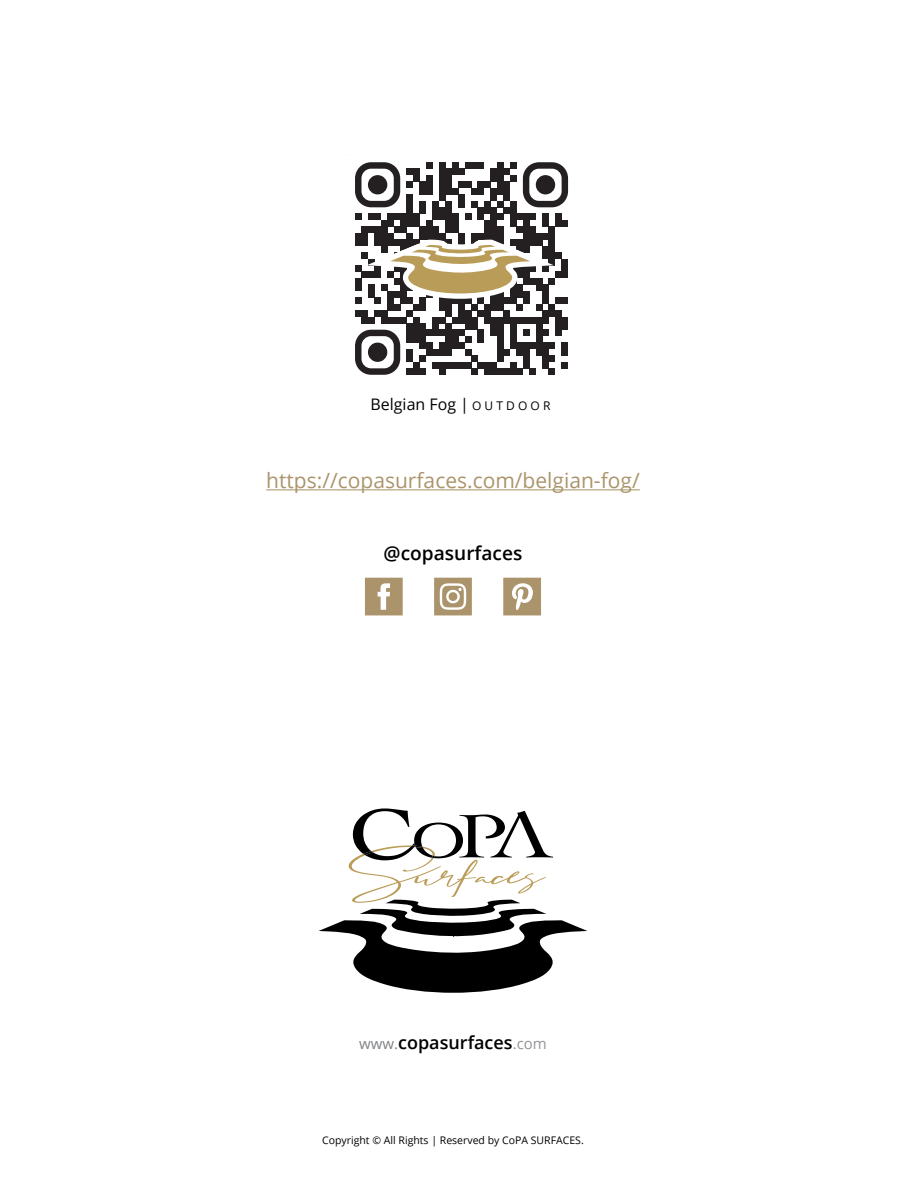
<style>
.page{position:relative;width:918px;height:1188px;background:#fff}
.page>*{position:absolute;margin:0;border:0;box-sizing:border-box;transform-origin:0 0}
.t1{font:21px "Open Sans";color:#ab946b}
.t2{font:600 19.05px "Open Sans";color:#000}
.t3{font:600 18px "Open Sans";color:#000}
.t4{font:15.9px "Open Sans";color:#000}
.t5{font:10.5px "Open Sans";color:#000}
.s1{font-size:12px}
.s2{font-weight:400;font-size:15px;color:#808285}
.s3{font-weight:400;font-size:15px;color:#939598}
</style>
<div class="page">
<div style="left:355px;top:310px;width:6px;height:7px;background:#241f21"></div>
<div style="left:361px;top:310px;width:7px;height:7px;background:#241f21"></div>
<div style="left:361px;top:317px;width:7px;height:6px;background:#241f21"></div>
<svg style="left:368px;top:317px;width:6px;height:6px"></svg>
<div style="left:374px;top:310px;width:7px;height:7px;background:#241f21"></div>
<div style="left:381px;top:310px;width:6px;height:7px;background:#241f21"></div>
<svg style="left:381px;top:317px;width:6px;height:6px"></svg>
<div style="left:387px;top:317px;width:7px;height:6px;background:#241f21"></div>
<svg style="left:394px;top:317px;width:6px;height:6px"></svg>
<div style="left:400px;top:317px;width:7px;height:6px;background:#241f21"></div>
<div style="left:407px;top:310px;width:6px;height:7px;background:#241f21"></div>
<div style="left:407px;top:323px;width:6px;height:7px;background:#241f21"></div>
<svg style="left:407px;top:330px;width:6px;height:6px"></svg>
<div style="left:407px;top:336px;width:6px;height:7px;background:#241f21"></div>
<svg style="left:407px;top:349px;width:6px;height:6px"></svg>
<div style="left:407px;top:355px;width:6px;height:7px;background:#241f21"></div>
<div style="left:407px;top:368px;width:6px;height:7px;background:#241f21"></div>
<div style="left:413px;top:317px;width:7px;height:6px;background:#241f21"></div>
<div style="left:413px;top:323px;width:7px;height:7px;background:#241f21"></div>
<div style="left:413px;top:330px;width:7px;height:6px;background:#241f21"></div>
<div style="left:413px;top:336px;width:7px;height:7px;background:#241f21"></div>
<div style="left:413px;top:362px;width:7px;height:6px;background:#241f21"></div>
<div style="left:413px;top:368px;width:7px;height:7px;background:#241f21"></div>
<div style="left:420px;top:323px;width:6px;height:7px;background:#241f21"></div>
<svg style="left:420px;top:330px;width:6px;height:6px"></svg>
<div style="left:420px;top:336px;width:6px;height:7px;background:#241f21"></div>
<svg style="left:420px;top:343px;width:6px;height:6px"></svg>
<div style="left:420px;top:355px;width:6px;height:7px;background:#241f21"></div>
<div style="left:420px;top:368px;width:6px;height:7px;background:#241f21"></div>
<div style="left:426px;top:330px;width:7px;height:6px;background:#241f21"></div>
<div style="left:426px;top:343px;width:7px;height:6px;background:#241f21"></div>
<div style="left:426px;top:349px;width:7px;height:6px;background:#241f21"></div>
<div style="left:433px;top:323px;width:6px;height:7px;background:#241f21"></div>
<svg style="left:433px;top:317px;width:12px;height:6px"></svg>
<svg style="left:433px;top:330px;width:12px;height:6px"></svg>
<svg style="left:433px;top:343px;width:12px;height:12px"></svg>
<svg style="left:433px;top:362px;width:12px;height:6px"></svg>
<div style="left:439px;top:368px;width:6px;height:7px;background:#241f21"></div>
<div style="left:445px;top:310px;width:7px;height:7px;background:#241f21"></div>
<div style="left:445px;top:323px;width:7px;height:7px;background:#241f21"></div>
<div style="left:445px;top:330px;width:7px;height:6px;background:#241f21"></div>
<div style="left:445px;top:336px;width:7px;height:7px;background:#241f21"></div>
<div style="left:445px;top:343px;width:7px;height:6px;background:#241f21"></div>
<div style="left:445px;top:349px;width:7px;height:6px;background:#241f21"></div>
<div style="left:445px;top:362px;width:7px;height:6px;background:#241f21"></div>
<svg style="left:452px;top:317px;width:6px;height:6px"></svg>
<svg style="left:452px;top:330px;width:6px;height:6px"></svg>
<div style="left:452px;top:336px;width:6px;height:7px;background:#241f21"></div>
<svg style="left:452px;top:343px;width:6px;height:6px"></svg>
<svg style="left:452px;top:362px;width:6px;height:6px"></svg>
<div style="left:458px;top:310px;width:7px;height:7px;background:#241f21"></div>
<div style="left:458px;top:317px;width:7px;height:6px;background:#241f21"></div>
<div style="left:458px;top:330px;width:7px;height:6px;background:#241f21"></div>
<div style="left:458px;top:343px;width:7px;height:6px;background:#241f21"></div>
<div style="left:458px;top:362px;width:7px;height:6px;background:#241f21"></div>
<div style="left:465px;top:310px;width:6px;height:7px;background:#241f21"></div>
<svg style="left:465px;top:317px;width:6px;height:6px"></svg>
<div style="left:465px;top:323px;width:6px;height:7px;background:#241f21"></div>
<div style="left:465px;top:336px;width:6px;height:7px;background:#241f21"></div>
<svg style="left:465px;top:349px;width:6px;height:6px"></svg>
<svg style="left:465px;top:362px;width:6px;height:6px"></svg>
<div style="left:471px;top:317px;width:7px;height:6px;background:#241f21"></div>
<div style="left:471px;top:323px;width:7px;height:7px;background:#241f21"></div>
<div style="left:471px;top:355px;width:7px;height:7px;background:#241f21"></div>
<div style="left:471px;top:368px;width:7px;height:7px;background:#241f21"></div>
<div style="left:478px;top:310px;width:6px;height:7px;background:#241f21"></div>
<svg style="left:478px;top:330px;width:6px;height:6px"></svg>
<div style="left:478px;top:336px;width:6px;height:7px;background:#241f21"></div>
<svg style="left:478px;top:362px;width:6px;height:6px"></svg>
<div style="left:484px;top:310px;width:7px;height:7px;background:#241f21"></div>
<div style="left:484px;top:317px;width:7px;height:6px;background:#241f21"></div>
<div style="left:484px;top:362px;width:7px;height:6px;background:#241f21"></div>
<div style="left:484px;top:368px;width:7px;height:7px;background:#241f21"></div>
<svg style="left:491px;top:317px;width:6px;height:6px"></svg>
<div style="left:491px;top:323px;width:6px;height:7px;background:#241f21"></div>
<svg style="left:491px;top:330px;width:6px;height:6px"></svg>
<svg style="left:491px;top:362px;width:6px;height:6px"></svg>
<div style="left:491px;top:368px;width:6px;height:7px;background:#241f21"></div>
<div style="left:497px;top:317px;width:7px;height:6px;background:#241f21"></div>
<div style="left:497px;top:323px;width:7px;height:7px;background:#241f21"></div>
<div style="left:497px;top:330px;width:7px;height:6px;background:#241f21"></div>
<div style="left:497px;top:336px;width:7px;height:7px;background:#241f21"></div>
<div style="left:497px;top:343px;width:7px;height:6px;background:#241f21"></div>
<div style="left:497px;top:349px;width:7px;height:6px;background:#241f21"></div>
<div style="left:497px;top:355px;width:7px;height:7px;background:#241f21"></div>
<div style="left:497px;top:368px;width:7px;height:7px;background:#241f21"></div>
<div style="left:504px;top:310px;width:6px;height:7px;background:#241f21"></div>
<div style="left:504px;top:368px;width:6px;height:7px;background:#241f21"></div>
<svg style="left:504px;top:317px;width:12px;height:6px"></svg>
<div style="left:510px;top:323px;width:6px;height:7px;background:#241f21"></div>
<svg style="left:510px;top:330px;width:6px;height:6px"></svg>
<div style="left:510px;top:336px;width:6px;height:7px;background:#241f21"></div>
<svg style="left:504px;top:343px;width:12px;height:12px"></svg>
<svg style="left:510px;top:362px;width:6px;height:6px"></svg>
<div style="left:510px;top:368px;width:6px;height:7px;background:#241f21"></div>
<div style="left:516px;top:317px;width:7px;height:6px;background:#241f21"></div>
<div style="left:516px;top:343px;width:7px;height:6px;background:#241f21"></div>
<div style="left:516px;top:349px;width:7px;height:6px;background:#241f21"></div>
<div style="left:516px;top:368px;width:7px;height:7px;background:#241f21"></div>
<svg style="left:523px;top:317px;width:6px;height:6px"></svg>
<svg style="left:523px;top:330px;width:6px;height:6px"></svg>
<svg style="left:523px;top:343px;width:6px;height:12px"></svg>
<div style="left:523px;top:355px;width:6px;height:7px;background:#241f21"></div>
<svg style="left:523px;top:362px;width:6px;height:6px"></svg>
<div style="left:529px;top:317px;width:7px;height:6px;background:#241f21"></div>
<div style="left:529px;top:343px;width:7px;height:6px;background:#241f21"></div>
<div style="left:529px;top:368px;width:7px;height:7px;background:#241f21"></div>
<svg style="left:536px;top:317px;width:6px;height:6px"></svg>
<div style="left:536px;top:323px;width:6px;height:7px;background:#241f21"></div>
<svg style="left:536px;top:330px;width:6px;height:6px"></svg>
<div style="left:536px;top:336px;width:6px;height:7px;background:#241f21"></div>
<svg style="left:536px;top:343px;width:6px;height:12px"></svg>
<div style="left:542px;top:310px;width:7px;height:7px;background:#241f21"></div>
<div style="left:542px;top:317px;width:7px;height:6px;background:#241f21"></div>
<div style="left:542px;top:330px;width:7px;height:6px;background:#241f21"></div>
<div style="left:542px;top:343px;width:7px;height:6px;background:#241f21"></div>
<div style="left:542px;top:349px;width:7px;height:6px;background:#241f21"></div>
<div style="left:542px;top:355px;width:7px;height:7px;background:#241f21"></div>
<div style="left:542px;top:362px;width:7px;height:6px;background:#241f21"></div>
<div style="left:549px;top:310px;width:6px;height:7px;background:#241f21"></div>
<svg style="left:549px;top:343px;width:6px;height:6px"></svg>
<div style="left:549px;top:355px;width:6px;height:7px;background:#241f21"></div>
<div style="left:549px;top:368px;width:6px;height:7px;background:#241f21"></div>
<div style="left:555px;top:310px;width:7px;height:7px;background:#241f21"></div>
<div style="left:555px;top:317px;width:7px;height:6px;background:#241f21"></div>
<div style="left:555px;top:323px;width:7px;height:7px;background:#241f21"></div>
<div style="left:555px;top:330px;width:7px;height:6px;background:#241f21"></div>
<svg style="left:562px;top:317px;width:6px;height:6px"></svg>
<div style="left:562px;top:323px;width:6px;height:7px;background:#241f21"></div>
<svg style="left:562px;top:343px;width:6px;height:12px"></svg>
<svg style="left:562px;top:362px;width:6px;height:6px"></svg>
<svg style="left:355px;top:330px;width:45px;height:45px"></svg>
<div style="left:368px;top:343px;width:19px;height:19px;background:#241f21;border-radius:50%"></div>
<svg style="left:319px;top:808px;width:268px;height:185px"></svg>
<svg style="left:365px;top:578px;width:38px;height:37px"></svg>
<svg style="left:503px;top:578px;width:38px;height:37px"></svg>
<svg style="left:434px;top:578px;width:38px;height:37px"></svg>
<hr style="left:266px;top:489px;width:374px;height:1px;background:#ab946b">
<svg style="left:355px;top:162px;width:214px;height:148px"></svg>
<h3 class="t4" style="left:371px;top:394px;width:181px">Belgian Fog | <span class="s1">O U T D O O R</span></h3>
<h1 class="t1" style="left:266px;top:466px;width:375px">https://copasurfaces.com/belgian-fog/</h1>
<h2 class="t2" style="left:384px;top:540px;width:140px">@copasurfaces</h2>
<h3 class="t3" style="left:359px;top:1030px;width:189px"><span class="s2">www.</span>copasurfaces<span class="s3">.com</span></h3>
<p class="t5" style="left:322px;top:1133px;width:263px">Copyright © All Rights | Reserved by CoPA SURFACES.</p>
</div>
